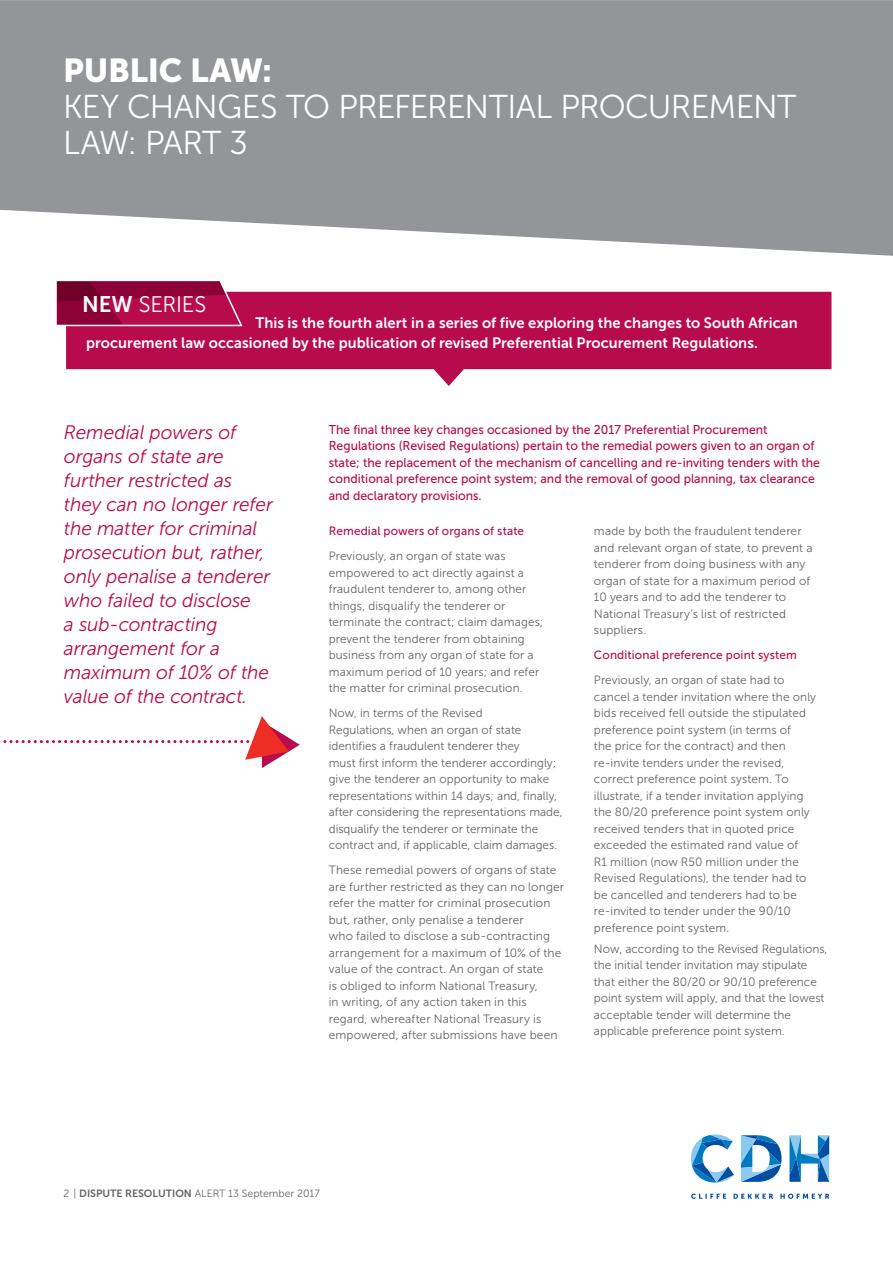
<style>
.page{position:relative;width:893px;height:1263px;background:#fff}
.page>*{position:absolute;margin:0;border:0;box-sizing:border-box;transform-origin:0 0}
.t1{font:33px/36px "Museo Sans 300";letter-spacing:-.02em;color:#fff}
.t2{font:33px "Museo Sans 900";letter-spacing:-.01em;color:#fff}
.t3{font:22.5px "Museo Sans 300";letter-spacing:-.01em;color:#fff}
.t4{font:italic 19.5px/24px "Museo Sans 300";letter-spacing:-.005em;color:#b80b4d}
.t5{font:15px/19.5px "Museo Sans 700";color:#fff}
.t6{font:12.75px/16.5px "Museo Sans 500";color:#b80b4d;scale:.96 1}
.t7{font:12px/16.5px "Museo Sans 300";letter-spacing:.005em;color:#636466}
.t8{font:12px "Museo Sans 500";letter-spacing:.015em;color:#b80b4d}
.t9{font:10.5px "Museo Sans 300";color:#636466}
.s1{font-family:"Museo Sans 700"}
</style>
<div class="page">
<svg style="left:0;top:0;width:892px;height:256px;background:#9d9ea1"></svg>
<svg style="left:66px;top:292px;width:765px;height:94px;fill:#b80b4d"></svg>
<svg style="left:56px;top:281px;width:186px;height:45px;background:#a4164d"></svg>
<svg style="left:691px;top:1194px;width:138px;height:5px"></svg>
<svg style="left:789px;top:1135px;width:40px;height:47px"></svg>
<svg style="left:691px;top:1135px;width:43px;height:48px"></svg>
<svg style="left:741px;top:1135px;width:40px;height:47px"></svg>
<svg style="left:0;top:716px;width:300px;height:52px"></svg>
<h1 class="t2" style="left:63px;top:59px;width:210px">PUBLIC LAW:</h1>
<h1 class="t1" style="left:63px;top:92px;width:734px">KEY CHANGES TO PREFERENTIAL PROCUREMENT<br>LAW: PART 3</h1>
<h2 class="t3" style="left:82px;top:296px;width:126px"><span class="s1">NEW</span> SERIES</h2>
<p class="t5" style="left:86px;top:315px;width:713px;text-indent:169px">This is the fourth alert in a series of five exploring the changes to South African procurement law occasioned by the publication of revised Preferential Procurement Regulations.</p>
<p class="t4" style="left:64px;top:422px;width:210px">Remedial powers of organs of state are further restricted as they can no longer refer the matter for criminal prosecution but, rather, only penalise a tenderer who failed to disclose<br>a sub-contracting arrangement for a maximum of 10% of the value of the contract.</p>
<p class="t6" style="left:329px;top:423px;width:513px">The final three key changes occasioned by the 2017 Preferential Procurement Regulations (Revised Regulations) pertain to the remedial powers given to an organ of state; the replacement of the mechanism of cancelling and re-inviting tenders with the conditional preference point system; and the removal of good planning, tax clearance and declaratory provisions.</p>
<p class="t8" style="left:329px;top:527px;width:197px">Remedial powers of organs of state</p>
<p class="t7" style="left:329px;top:549px;width:216px">Previously, an organ of state was empowered to act directly against a fraudulent tenderer to, among other things, disqualify the tenderer or terminate the contract; claim damages; prevent the tenderer from obtaining business from any organ of state for a maximum period of 10 years; and refer the matter for criminal prosecution.</p>
<p class="t7" style="left:329px;top:706px;width:235px">Now, in terms of the Revised<br>Regulations, when an organ of state identifies a fraudulent tenderer they<br>must first inform the tenderer accordingly; give the tenderer an opportunity to make representations within 14 days; and, finally, after considering the representations made, disqualify the tenderer or terminate the contract and, if applicable, claim damages.</p>
<p class="t7" style="left:329px;top:863px;width:237px">These remedial powers of organs of state are further restricted as they can no longer refer the matter for criminal prosecution but, rather, only penalise a tenderer<br>who failed to disclose a sub-contracting arrangement for a maximum of 10% of the value of the contract. An organ of state<br>is obliged to inform National Treasury,<br>in writing, of any action taken in this regard, whereafter National Treasury is empowered, after submissions have been</p>
<p class="t7" style="left:594px;top:524px;width:220px">made by both the fraudulent tenderer and relevant organ of state, to prevent a tenderer from doing business with any organ of state for a maximum period of 10 years and to add the tenderer to National Treasury’s list of restricted suppliers.</p>
<p class="t8" style="left:594px;top:651px;width:204px">Conditional preference point system</p>
<p class="t7" style="left:594px;top:673px;width:224px">Previously, an organ of state had to cancel a tender invitation where the only bids received fell outside the stipulated preference point system (in terms of<br>the price for the contract) and then re-invite tenders under the revised, correct preference point system. To illustrate, if a tender invitation applying the 80/20 preference point system only received tenders that in quoted price exceeded the estimated rand value of<br>R1 million (now R50 million under the Revised Regulations), the tender had to be cancelled and tenderers had to be re-invited to tender under the 90/10 preference point system.</p>
<p class="t7" style="left:594px;top:942px;width:235px">Now, according to the Revised Regulations, the initial tender invitation may stipulate that either the 80/20 or 90/10 preference point system will apply, and that the lowest acceptable tender will determine the applicable preference point system.</p>
<p class="t9" style="left:64px;top:1189px;width:258px">2 | <span class="s1">DISPUTE RESOLUTION</span> ALERT 13 September 2017</p>
</div>
